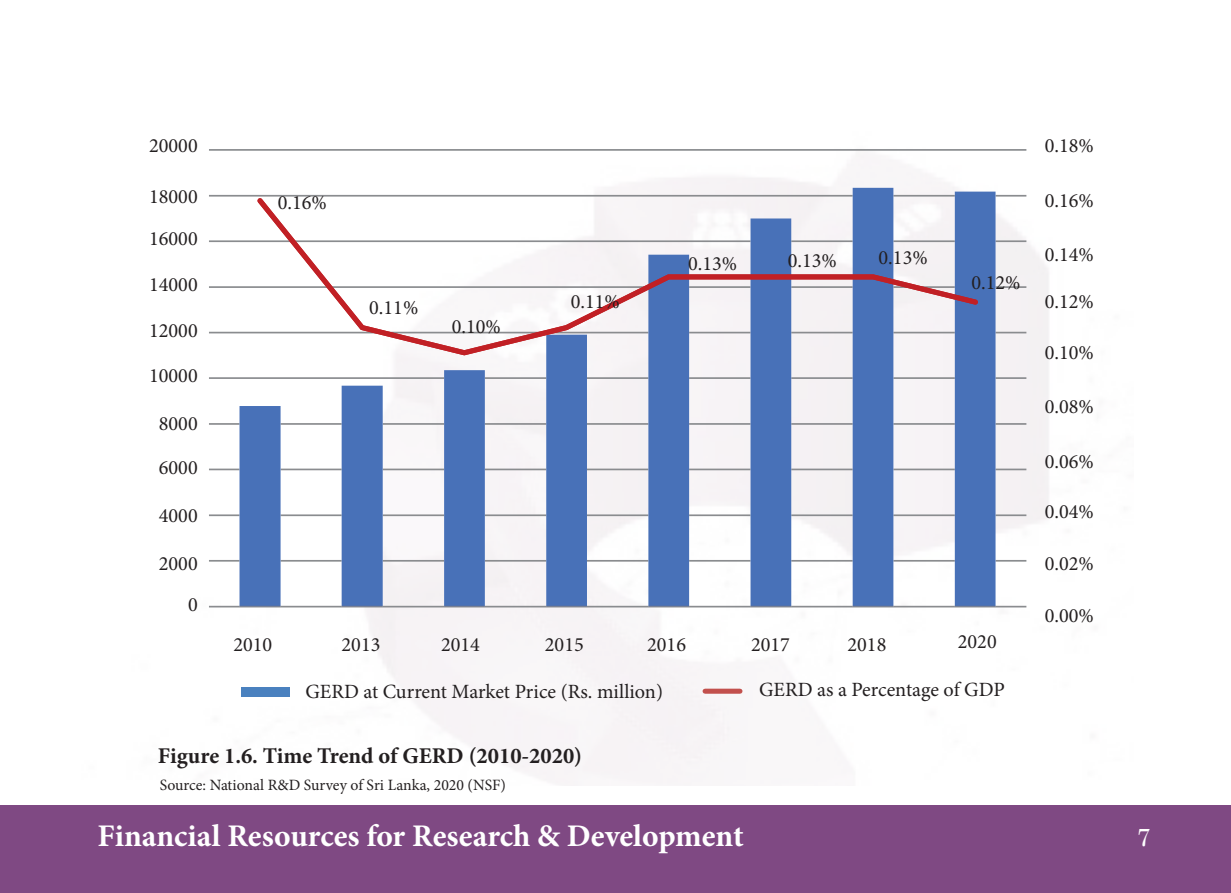
<style>
.page{position:relative;width:1231px;height:893px;background:#fff}
.page>*{position:absolute;margin:0;border:0;box-sizing:border-box;transform-origin:0 0}
.t1{font:700 31.5px "Minion Pro";color:#fff}
.t2{font:24.75px "Century Schoolbook";color:#fff}
.t3{font:700 22.5px "Minion Pro";color:#231f20}
.t4{font:20.25px "Minion Pro";color:#231f20}
.t5{font:15.75px "Minion Pro";color:#231f20}
</style>
<div class="page">
<div style="left:0;top:805px;width:1231px;height:88px;background:#7f4983"></div>
<img style="left:209px;top:149px;width:840px;height:635px">
<hr style="left:209px;top:560px;width:31px;height:2px;background:#8a8c8f">
<hr style="left:996px;top:560px;width:30px;height:2px;background:#8a8c8f">
<hr style="left:209px;top:514px;width:31px;height:2px;background:#8a8c8f">
<hr style="left:996px;top:514px;width:30px;height:2px;background:#8a8c8f">
<hr style="left:209px;top:469px;width:31px;height:1px;background:#8a8c8f">
<hr style="left:996px;top:469px;width:30px;height:1px;background:#8a8c8f">
<hr style="left:209px;top:423px;width:31px;height:2px;background:#8a8c8f">
<hr style="left:996px;top:423px;width:30px;height:2px;background:#8a8c8f">
<hr style="left:209px;top:377px;width:235px;height:2px;background:#8a8c8f">
<hr style="left:996px;top:377px;width:30px;height:2px;background:#8a8c8f">
<hr style="left:209px;top:332px;width:439px;height:1px;background:#8a8c8f">
<hr style="left:996px;top:332px;width:30px;height:1px;background:#8a8c8f">
<hr style="left:209px;top:286px;width:439px;height:2px;background:#8a8c8f">
<hr style="left:996px;top:286px;width:30px;height:2px;background:#8a8c8f">
<hr style="left:209px;top:240px;width:542px;height:2px;background:#8a8c8f">
<hr style="left:996px;top:240px;width:30px;height:2px;background:#8a8c8f">
<hr style="left:209px;top:195px;width:644px;height:2px;background:#8a8c8f">
<hr style="left:996px;top:195px;width:30px;height:2px;background:#8a8c8f">
<hr style="left:209px;top:149px;width:817px;height:2px;background:#8a8c8f">
<svg style="left:240px;top:188px;width:756px;height:418px"></svg>
<svg style="left:209px;top:606px;width:817px;height:1px"></svg>
<hr style="left:955px;top:606px;width:41px;height:1px;background:#727584">
<hr style="left:853px;top:606px;width:40px;height:1px;background:#727584">
<hr style="left:751px;top:606px;width:40px;height:1px;background:#727584">
<hr style="left:648px;top:606px;width:41px;height:1px;background:#727584">
<hr style="left:546px;top:606px;width:41px;height:1px;background:#727584">
<hr style="left:444px;top:606px;width:41px;height:1px;background:#727584">
<hr style="left:342px;top:606px;width:41px;height:1px;background:#727584">
<hr style="left:240px;top:606px;width:41px;height:1px;background:#727584">
<svg style="left:257px;top:198px;width:721px;height:157px"></svg>
<div style="left:242px;top:688px;width:48px;height:9px;background:#4a81bf"></div>
<div style="left:705px;top:689px;width:35px;height:5px;background:#c2504d"></div>
<p class="t4" style="left:149px;top:132px;width:50px">20000</p>
<p class="t4" style="left:1045px;top:132px;width:51px">0.18%</p>
<p class="t4" style="left:149px;top:183px;width:50px">18000</p>
<p class="t4" style="left:149px;top:225px;width:50px">16000</p>
<p class="t4" style="left:149px;top:270px;width:50px">14000</p>
<p class="t4" style="left:149px;top:317px;width:50px">12000</p>
<p class="t4" style="left:149px;top:362px;width:50px">10000</p>
<p class="t4" style="left:159px;top:409px;width:40px">8000</p>
<p class="t4" style="left:159px;top:454px;width:40px">6000</p>
<p class="t4" style="left:159px;top:502px;width:40px">4000</p>
<p class="t4" style="left:159px;top:550px;width:40px">2000</p>
<p class="t4" style="left:188px;top:591px;width:11px">0</p>
<p class="t4" style="left:278px;top:189px;width:51px">0.16%</p>
<p class="t4" style="left:369px;top:294px;width:51px">0.11%</p>
<p class="t4" style="left:452px;top:313px;width:51px">0.10%</p>
<p class="t4" style="left:571px;top:288px;width:51px">0.11%</p>
<p class="t4" style="left:688px;top:249px;width:51px">0.13%</p>
<p class="t4" style="left:788px;top:247px;width:51px">0.13%</p>
<p class="t4" style="left:879px;top:244px;width:51px">0.13%</p>
<p class="t4" style="left:971px;top:269px;width:51px">0.12%</p>
<p class="t4" style="left:233px;top:631px;width:40px">2010</p>
<p class="t4" style="left:342px;top:631px;width:40px">2013</p>
<p class="t4" style="left:441px;top:631px;width:40px">2014</p>
<p class="t4" style="left:545px;top:631px;width:40px">2015</p>
<p class="t4" style="left:647px;top:631px;width:40px">2016</p>
<p class="t4" style="left:751px;top:631px;width:40px">2017</p>
<p class="t4" style="left:848px;top:631px;width:40px">2018</p>
<p class="t4" style="left:958px;top:628px;width:40px">2020</p>
<p class="t4" style="left:305px;top:678px;width:359px">GERD at Current Market Price (Rs. million)</p>
<p class="t4" style="left:759px;top:675px;width:247px">GERD as a Percentage of GDP</p>
<p class="t3" style="left:158px;top:740px;width:426px">Figure 1.6. Time Trend of GERD (2010-2020)</p>
<p class="t5" style="left:160px;top:774px;width:348px">Source: National R&amp;D Survey of Sri Lanka, 2020 (NSF)</p>
<p class="t4" style="left:1045px;top:187px;width:51px">0.16%</p>
<p class="t4" style="left:1045px;top:241px;width:51px">0.14%</p>
<p class="t4" style="left:1045px;top:288px;width:51px">0.12%</p>
<p class="t4" style="left:1045px;top:339px;width:51px">0.10%</p>
<p class="t4" style="left:1045px;top:393px;width:51px">0.08%</p>
<p class="t4" style="left:1045px;top:448px;width:51px">0.06%</p>
<p class="t4" style="left:1045px;top:498px;width:51px">0.04%</p>
<p class="t4" style="left:1045px;top:550px;width:51px">0.02%</p>
<p class="t4" style="left:1045px;top:602px;width:51px">0.00%</p>
<h1 class="t1" style="left:98px;top:814px;width:648px">Financial Resources for Research &amp; Development</h1>
<p class="t2" style="left:1137px;top:816px;width:15px">7</p>
</div>
